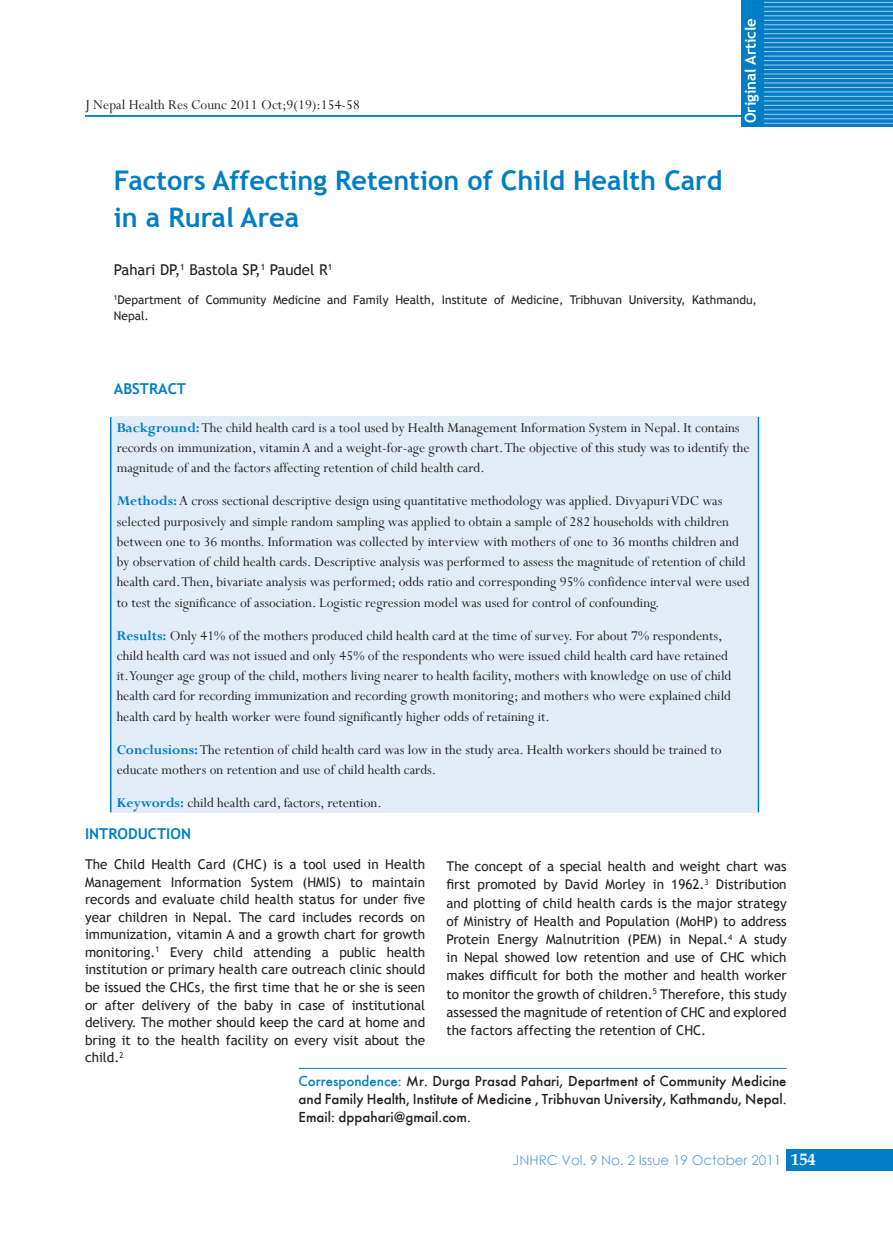
<style>
.page{position:relative;width:893px;height:1234px;background:#fff}
.page>*{position:absolute;margin:0;border:0;box-sizing:border-box;transform-origin:0 0}
.maintext{font:700 27px/36.5px "Trebuchet MS";color:#007ec5}
.t1{font:700 16.5px "Book Antiqua";color:#fff}
.Abstract{font:15px/20.2px "Perpetua";color:#231f20}
.Correspondence{font:500 15px/18px "Futura";color:#231f20;text-align:justify}
.maintext-2{font:15px "Trebuchet MS";color:#231f20}
.t2{font:700 15px "Trebuchet MS";color:#fff}
.maintext-3{font:700 15px "Trebuchet MS";color:#007ec5}
.Abstract-2{font:700 15px "Trebuchet MS";color:#007ec5}
.maintext-4{font:13.5px/17.5px "Trebuchet MS";color:#231f20;text-align:justify}
.t3{font:13.5px "Century Gothic";color:#60a3d8}
.maintext-5{font:12px/16.2px "Trebuchet MS";color:#231f20}
.s1{font-weight:700;color:#007ec5}
.s2{color:#007ec5}
</style>
<div class="page">
<div style="left:787px;top:1148px;width:106px;height:21px;background:#007ec5"></div>
<hr style="left:85px;top:115px;width:702px;height:2px;background:#007ec5">
<div style="left:111px;top:416px;width:647px;height:396px;background:#e1ecf7"></div>
<hr style="left:110px;top:417px;width:1px;height:395px;background:#007ec5">
<hr style="left:758px;top:417px;width:1px;height:395px;background:#007ec5">
<hr style="left:299px;top:1067px;width:488px;height:1px;background:#007ec5">
<svg style="left:741px;top:0;width:152px;height:127px;background:#0b82c7"></svg>
<hr style="left:764px;top:2px;width:129px;height:1px;background:#acc9e9">
<hr style="left:764px;top:11px;width:129px;height:1px;background:#acc9e9">
<hr style="left:764px;top:20px;width:129px;height:1px;background:#acc9e9">
<hr style="left:764px;top:24px;width:129px;height:1px;background:#acc9e9">
<hr style="left:764px;top:29px;width:129px;height:1px;background:#acc9e9">
<hr style="left:764px;top:33px;width:129px;height:1px;background:#acc9e9">
<hr style="left:764px;top:38px;width:129px;height:1px;background:#acc9e9">
<hr style="left:764px;top:47px;width:129px;height:1px;background:#acc9e9">
<hr style="left:764px;top:56px;width:129px;height:1px;background:#acc9e9">
<hr style="left:764px;top:65px;width:129px;height:1px;background:#acc9e9">
<hr style="left:764px;top:69px;width:129px;height:1px;background:#acc9e9">
<hr style="left:764px;top:78px;width:129px;height:1px;background:#acc9e9">
<hr style="left:764px;top:83px;width:129px;height:1px;background:#acc9e9">
<hr style="left:764px;top:87px;width:129px;height:1px;background:#acc9e9">
<hr style="left:764px;top:92px;width:129px;height:1px;background:#acc9e9">
<hr style="left:764px;top:96px;width:129px;height:1px;background:#acc9e9">
<hr style="left:764px;top:101px;width:129px;height:1px;background:#acc9e9">
<hr style="left:764px;top:105px;width:129px;height:1px;background:#acc9e9">
<hr style="left:764px;top:109px;width:129px;height:1px;background:#acc9e9">
<hr style="left:764px;top:114px;width:129px;height:1px;background:#acc9e9">
<hr style="left:764px;top:118px;width:129px;height:1px;background:#acc9e9">
<hr style="left:764px;top:123px;width:129px;height:1px;background:#acc9e9">
<hr style="left:764px;top:60px;width:129px;height:1px;background:#acc9e9">
<hr style="left:764px;top:51px;width:129px;height:1px;background:#acc9e9">
<hr style="left:764px;top:42px;width:129px;height:1px;background:#acc9e9">
<hr style="left:764px;top:16px;width:129px;height:1px;background:#acc9e9">
<hr style="left:764px;top:7px;width:129px;height:1px;background:#acc9e9">
<hr style="left:764px;top:74px;width:129px;height:1px;background:#acc9e9">
<p class="Abstract" style="left:85px;top:94px;width:276px">J Nepal Health Res Counc 2011 Oct;9(19):154-58</p>
<p class="maintext" style="left:114px;top:162px;width:610px">Factors Affecting Retention of Child Health Card in a Rural Area</p>
<p class="t2" style="left:741px;top:123px;width:107px;rotate:-90deg">Original Article</p>
<p class="maintext-2" style="left:114px;top:261px;width:220px">Pahari DP,<sup>1</sup> Bastola SP,<sup>1</sup> Paudel R<sup>1</sup></p>
<p class="maintext-5" style="left:114px;top:291px;width:645px"><sup>1</sup>Department of Community Medicine and Family Health, Institute of Medicine, Tribhuvan University, Kathmandu,<br>Nepal.</p>
<p class="Abstract-2" style="left:114px;top:379px;width:74px">ABSTRACT</p>
<p class="Abstract" style="left:117px;top:417px;width:634px"><span class="s1">Background:</span> The child health card is a tool used by Health Management Information System in Nepal. It contains records on immunization, vitamin A and a weight-for-age growth chart. The objective of this study was to identify the magnitude of and the factors affecting retention of child health card.</p>
<p class="Abstract" style="left:117px;top:490px;width:634px"><span class="s1">Methods:</span> A cross sectional descriptive design using quantitative methodology was applied. Divyapuri VDC was selected purposively and simple random sampling was applied to obtain a sample of 282 households with children between one to 36 months. Information was collected by interview with mothers of one to 36 months children and by observation of child health cards. Descriptive analysis was performed to assess the magnitude of retention of child health card. Then, bivariate analysis was performed; odds ratio and corresponding 95% confidence interval were used to test the significance of association. Logistic regression model was used for control of confounding.</p>
<p class="Abstract" style="left:117px;top:624px;width:616px"><span class="s1">Results:</span> Only 41% of the mothers produced child health card at the time of survey. For about 7% respondents, child health card was not issued and only 45% of the respondents who were issued child health card have retained it. Younger age group of the child, mothers living nearer to health facility, mothers with knowledge on use of child health card for recording immunization and recording growth monitoring; and mothers who were explained child health card by health worker were found significantly higher odds of retaining it.</p>
<p class="Abstract" style="left:117px;top:738px;width:606px"><span class="s1">Conclusions:</span> The retention of child health card was low in the study area. Health workers should be trained to educate mothers on retention and use of child health cards.</p>
<p class="Abstract" style="left:117px;top:792px;width:267px"><span class="s1">Keywords:</span> child health card, factors, retention.</p>
<p class="maintext-3" style="left:85px;top:823px;width:107px">INTRODUCTION</p>
<p class="maintext-4" style="left:85px;top:855px;width:342px">The Child Health Card (CHC) is a tool used in Health Management Information System (HMIS) to maintain records and evaluate child health status for under five year children in Nepal. The card includes records on immunization, vitamin A and a growth chart for growth monitoring.<sup>1</sup> Every child attending a public health institution or primary health care outreach clinic should be issued the CHCs, the first time that he or she is seen or after delivery of the baby in case of institutional delivery. The mother should keep the card at home and bring it to the health facility on every visit about the child.<sup>2</sup></p>
<p class="maintext-4" style="left:446px;top:857px;width:342px;line-height:18.3px">The concept of a special health and weight chart was first promoted by David Morley in 1962.<sup>3</sup> Distribution and plotting of child health cards is the major strategy of Ministry of Health and Population (MoHP) to address Protein Energy Malnutrition (PEM) in Nepal.<sup>4</sup> A study in Nepal showed low retention and use of CHC which makes difficult for both the mother and health worker to monitor the growth of children.<sup>5</sup> Therefore, this study assessed the magnitude of retention of CHC and explored the factors affecting the retention of CHC.</p>
<p class="Correspondence" style="left:298px;top:1071px;width:490px"><span class="s2">Correspondence:</span> Mr. Durga Prasad Pahari, Department of Community Medicine and Family Health, Institute of Medicine , Tribhuvan University, Kathmandu, Nepal.<br>Email: dppahari@gmail.com.</p>
<p class="t3" style="left:513px;top:1150px;width:270px">JNHRC Vol. 9 No. 2 Issue 19 October 2011</p>
<p class="t1" style="left:791px;top:1148px;width:26px">154</p>
</div>
